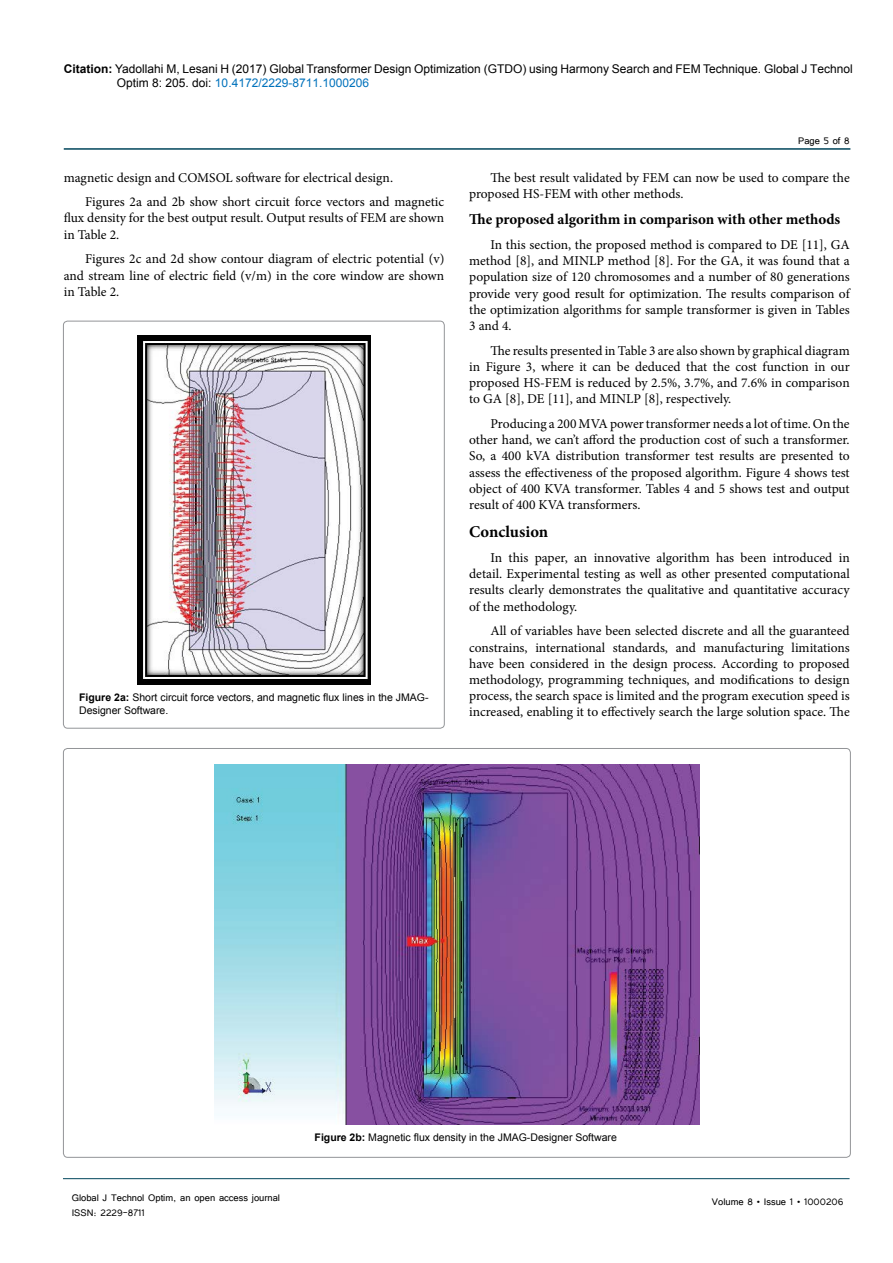
<style>
.page{position:relative;width:893px;height:1263px;background:#fff}
.page>*{position:absolute;margin:0;border:0;box-sizing:border-box;transform-origin:0 0}
.t1{font:700 16.5px "Minion Pro";color:#000}
.t2{font:700 15px "Minion Pro";color:#000}
.t3{font:13.5px/16.2px "Minion Pro";letter-spacing:-.005em;color:#000;text-align:justify}
.t4{font:12px/14.4px "Arial";color:#000}
.t5{font:12px "Tunga";color:#000}
.t6{font:10.5px/12.6px "Arial";color:#000}
.s1{font-weight:700}
.s2{color:#0072bc}
</style>
<div class="page">
<hr style="left:64px;top:148px;width:786px;height:2px;background:#00455b">
<hr style="left:63px;top:1178px;width:787px;height:1px;background:#00455b">
<div style="left:63px;top:321px;width:381px;height:407px;border:1px solid #939598;border-radius:4px"></div>
<img style="left:138px;top:336px;width:232px;height:349px">
<img style="left:214px;top:765px;width:486px;height:360px">
<p class="t4" style="left:117px;top:61px;width:737px;text-indent:-53px"><span class="s1">Citation:</span> Yadollahi M, Lesani H (2017) Global Transformer Design Optimization (GTDO) using Harmony Search and FEM Technique. Global J Technol<br>Optim 8: 205. doi: <span class="s2">10.4172/2229-8711.1000206</span></p>
<p class="t3" style="left:85px;top:165px;width:361px;line-height:24.8px;text-indent:-21px">magnetic design and COMSOL software for electrical design.<br>Figures 2a and 2b show short circuit force vectors and magnetic</p>
<p class="t3" style="left:64px;top:210px;width:382px">flux density for the best output result. Output results of FEM are shown in Table 2.</p>
<p class="t3" style="left:64px;top:251px;width:382px;text-indent:21px">Figures 2c and 2d show contour diagram of electric potential (v) and stream line of electric field (v/m) in the core window are shown in Table 2.</p>
<p class="t6" style="left:79px;top:691px;width:351px"><span class="s1">Figure 2a:</span> Short circuit force vectors, and magnetic flux lines in the JMAG-<br>Designer Software.</p>
<p class="t5" style="left:798px;top:133px;width:54px">Page 5 of 8</p>
<p class="t3" style="left:469px;top:169px;width:382px;text-indent:21px">The best result validated by FEM can now be used to compare the proposed HS-FEM with other methods.</p>
<p class="t2" style="left:469px;top:209px;width:373px">The proposed algorithm in comparison with other methods</p>
<p class="t3" style="left:469px;top:237px;width:382px;text-indent:21px">In this section, the proposed method is compared to DE [11], GA method [8], and MINLP method [8]. For the GA, it was found that a population size of 120 chromosomes and a number of 80 generations provide very good result for optimization. The results comparison of the optimization algorithms for sample transformer is given in Tables 3 and 4.</p>
<p class="t3" style="left:469px;top:342px;width:382px;text-indent:21px">The results presented in Table 3 are also shown by graphical diagram in Figure 3, where it can be deduced that the cost function in our proposed HS-FEM is reduced by 2.5%, 3.7%, and 7.6% in comparison to GA [8], DE [11], and MINLP [8], respectively.</p>
<p class="t3" style="left:469px;top:416px;width:382px;text-indent:21px">Producing a 200 MVA power transformer needs a lot of time. On the other hand, we can’t afford the production cost of such a transformer.<br>So, a 400 kVA distribution transformer test results are presented to assess the effectiveness of the proposed algorithm. Figure 4 shows test object of 400 KVA transformer. Tables 4 and 5 shows test and output result of 400 KVA transformers.</p>
<p class="t1" style="left:469px;top:520px;width:81px">Conclusion</p>
<p class="t3" style="left:469px;top:550px;width:382px;text-indent:21px">In this paper, an innovative algorithm has been introduced in detail. Experimental testing as well as other presented computational results clearly demonstrates the qualitative and quantitative accuracy of the methodology.</p>
<p class="t3" style="left:469px;top:623px;width:382px;text-indent:21px">All of variables have been selected discrete and all the guaranteed constrains, international standards, and manufacturing limitations have been considered in the design process. According to proposed methodology, programming techniques, and modifications to design process, the search space is limited and the program execution speed is increased, enabling it to effectively search the large solution space. The</p>
<p class="t6" style="left:315px;top:1131px;width:304px"><span class="s1">Figure 2b:</span> Magnetic flux density in the JMAG-Designer Software</p>
<p class="t5" style="left:72px;top:1190px;width:210px">Global J Technol Optim, an open access journal</p>
<p class="t5" style="left:712px;top:1194px;width:133px">Volume 8 • Issue 1 • 1000206</p>
<p class="t5" style="left:72px;top:1204px;width:75px">ISSN: 2229-8711</p>
</div>
